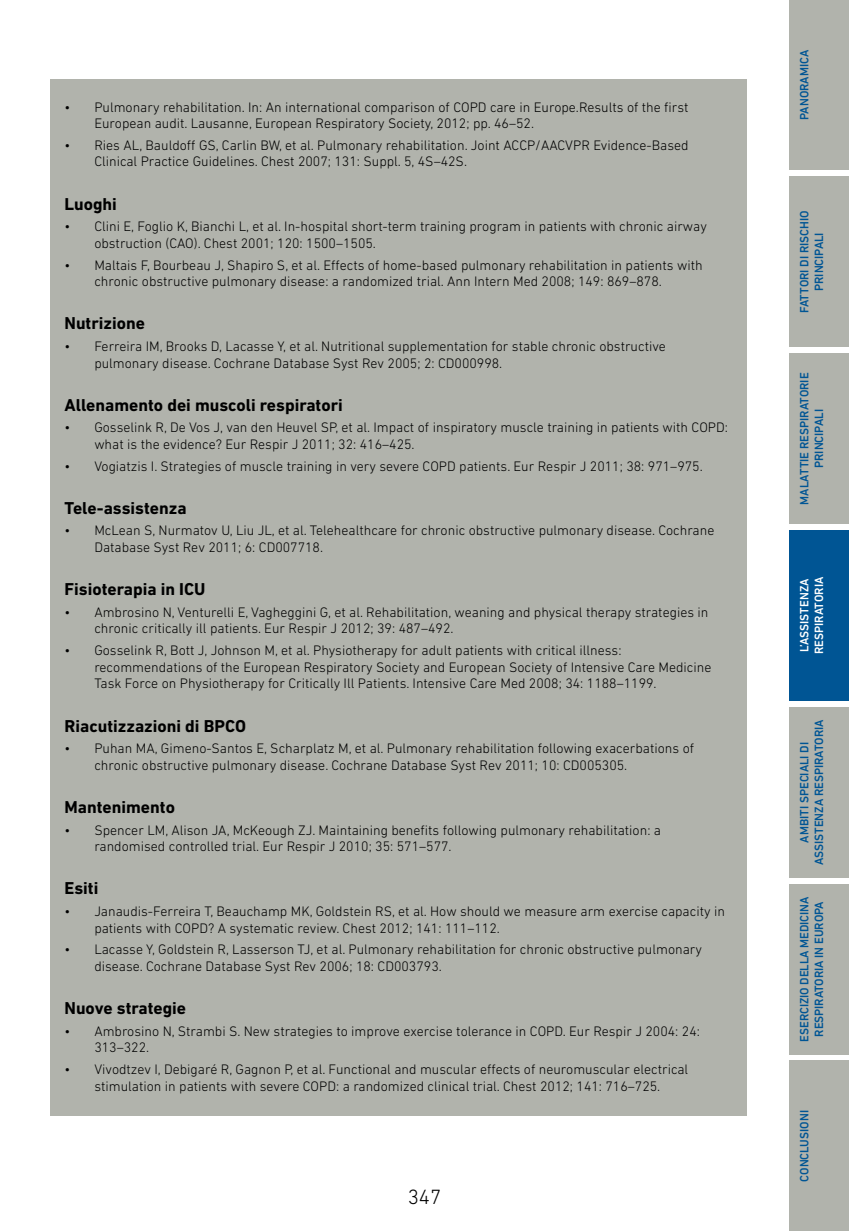
<style>
.page{position:relative;width:849px;height:1231px;background:#fff}
.page>*{position:absolute;margin:0;border:0;box-sizing:border-box;transform-origin:0 0}
.t1{font:300 21px "DIN Next LT Pro";color:#000}
.t2{font:700 17.5px "DIN Next LT Pro";color:#000}
.t3{font:300 14px/16.6px "DIN Next LT Pro";color:#000}
.t4{font:500 12.25px/14.7px "DIN Next LT Pro";color:#005594;text-align:center}
.t5{font:500 12.25px/14.7px "DIN Next LT Pro";color:#fff}
</style>
<div class="page">
<div style="left:50px;top:79px;width:696px;height:1036px;background:#b1b3ac"></div>
<div style="left:789px;top:0;width:59px;height:170px;background:#b1b3ac"></div>
<div style="left:789px;top:177px;width:59px;height:170px;background:#b1b3ac"></div>
<div style="left:789px;top:353px;width:59px;height:170px;background:#b1b3ac"></div>
<div style="left:789px;top:530px;width:59px;height:170px;background:#005594"></div>
<div style="left:789px;top:884px;width:59px;height:169px;background:#b1b3ac"></div>
<div style="left:789px;top:1060px;width:59px;height:170px;background:#b1b3ac"></div>
<div style="left:789px;top:707px;width:59px;height:170px;background:#b1b3ac"></div>
<p class="t3" style="left:94px;top:98px;width:595px;text-indent:-30px">• Pulmonary rehabilitation. In: An international comparison of COPD care in Europe.Results of the first<br>European audit. Lausanne, European Respiratory Society, 2012; pp. 46–52.</p>
<p class="t3" style="left:94px;top:137px;width:595px;text-indent:-30px">• Ries AL, Bauldoff GS, Carlin BW, et al. Pulmonary rehabilitation. Joint ACCP/AACVPR Evidence-Based<br>Clinical Practice Guidelines. Chest 2007; 131: Suppl. 5, 4S–42S.</p>
<p class="t2" style="left:64px;top:193px;width:54px">Luoghi</p>
<p class="t3" style="left:94px;top:218px;width:614px;text-indent:-30px">• Clini E, Foglio K, Bianchi L, et al. In-hospital short-term training program in patients with chronic airway obstruction (CAO). Chest 2001; 120: 1500–1505.</p>
<p class="t3" style="left:94px;top:256px;width:609px;text-indent:-30px">• Maltais F, Bourbeau J, Shapiro S, et al. Effects of home-based pulmonary rehabilitation in patients with chronic obstructive pulmonary disease: a randomized trial. Ann Intern Med 2008; 149: 869–878.</p>
<p class="t2" style="left:64px;top:313px;width:82px">Nutrizione</p>
<p class="t3" style="left:94px;top:338px;width:573px;text-indent:-30px">• Ferreira IM, Brooks D, Lacasse Y, et al. Nutritional supplementation for stable chronic obstructive pulmonary disease. Cochrane Database Syst Rev 2005; 2: CD000998.</p>
<p class="t2" style="left:64px;top:394px;width:280px">Allenamento dei muscoli respiratori</p>
<p class="t3" style="left:94px;top:419px;width:635px;text-indent:-30px">• Gosselink R, De Vos J, van den Heuvel SP, et al. Impact of inspiratory muscle training in patients with COPD: what is the evidence? Eur Respir J 2011; 32: 416–425.</p>
<p class="t3" style="left:64px;top:457px;width:639px">• Vogiatzis I. Strategies of muscle training in very severe COPD patients. Eur Respir J 2011; 38: 971–975.</p>
<p class="t2" style="left:64px;top:497px;width:124px">Tele-assistenza</p>
<p class="t3" style="left:94px;top:522px;width:621px;text-indent:-30px">• McLean S, Nurmatov U, Liu JL, et al. Telehealthcare for chronic obstructive pulmonary disease. Cochrane<br>Database Syst Rev 2011; 6: CD007718.</p>
<p class="t2" style="left:64px;top:579px;width:142px">Fisioterapia in ICU</p>
<p class="t3" style="left:94px;top:603px;width:615px;text-indent:-30px">• Ambrosino N, Venturelli E, Vagheggini G, et al. Rehabilitation, weaning and physical therapy strategies in chronic critically ill patients. Eur Respir J 2012; 39: 487–492.</p>
<p class="t3" style="left:94px;top:641px;width:618px;text-indent:-30px">• Gosselink R, Bott J, Johnson M, et al. Physiotherapy for adult patients with critical illness: recommendations of the European Respiratory Society and European Society of Intensive Care Medicine<br>Task Force on Physiotherapy for Critically Ill Patients. Intensive Care Med 2008; 34: 1188–1199.</p>
<p class="t2" style="left:64px;top:715px;width:183px">Riacutizzazioni di BPCO</p>
<p class="t3" style="left:94px;top:739px;width:601px;text-indent:-30px">• Puhan MA, Gimeno-Santos E, Scharplatz M, et al. Pulmonary rehabilitation following exacerbations of chronic obstructive pulmonary disease. Cochrane Database Syst Rev 2011; 10: CD005305.</p>
<p class="t2" style="left:64px;top:796px;width:112px">Mantenimento</p>
<p class="t3" style="left:94px;top:821px;width:568px;text-indent:-30px">• Spencer LM, Alison JA, McKeough ZJ. Maintaining benefits following pulmonary rehabilitation: a randomised controlled trial. Eur Respir J 2010; 35: 571–577.</p>
<p class="t2" style="left:64px;top:878px;width:35px">Esiti</p>
<p class="t3" style="left:94px;top:902px;width:632px;text-indent:-30px">• Janaudis-Ferreira T, Beauchamp MK, Goldstein RS, et al. How should we measure arm exercise capacity in patients with COPD? A systematic review. Chest 2012; 141: 111–112.</p>
<p class="t3" style="left:94px;top:940px;width:609px;text-indent:-30px">• Lacasse Y, Goldstein R, Lasserson TJ, et al. Pulmonary rehabilitation for chronic obstructive pulmonary disease. Cochrane Database Syst Rev 2006; 18: CD003793.</p>
<p class="t2" style="left:64px;top:997px;width:123px">Nuove strategie</p>
<p class="t3" style="left:94px;top:1022px;width:607px;text-indent:-30px">• Ambrosino N, Strambi S. New strategies to improve exercise tolerance in COPD. Eur Respir J 2004: 24:<br>313–322.</p>
<p class="t3" style="left:64px;top:1060px;width:625px;text-align:center">• Vivodtzev I, Debigaré R, Gagnon P, et al. Functional and muscular effects of neuromuscular electrical stimulation in patients with severe COPD: a randomized clinical trial. Chest 2012; 141: 716–725.</p>
<h1 class="t1" style="left:407px;top:1184px;width:35px">347</h1>
<p class="t4" style="left:796px;top:120px;width:71px;rotate:-90deg">Panoramica</p>
<p class="t4" style="left:796px;top:313px;width:103px;rotate:-90deg">Fattori di rischio principali</p>
<p class="t4" style="left:796px;top:504px;width:133px;rotate:-90deg">Malattie respiratorie principali</p>
<p class="t5" style="left:796px;top:654px;width:79px;rotate:-90deg">l’assistenza respiratoria</p>
<p class="t4" style="left:796px;top:865px;width:148px;rotate:-90deg">Ambiti speciali di assistenza respiratoria</p>
<p class="t4" style="left:796px;top:1041px;width:147px;rotate:-90deg">Esercizio della medicina respiratoria in Europa</p>
<p class="t4" style="left:796px;top:1181px;width:73px;rotate:-90deg">Conclusioni</p>
</div>
